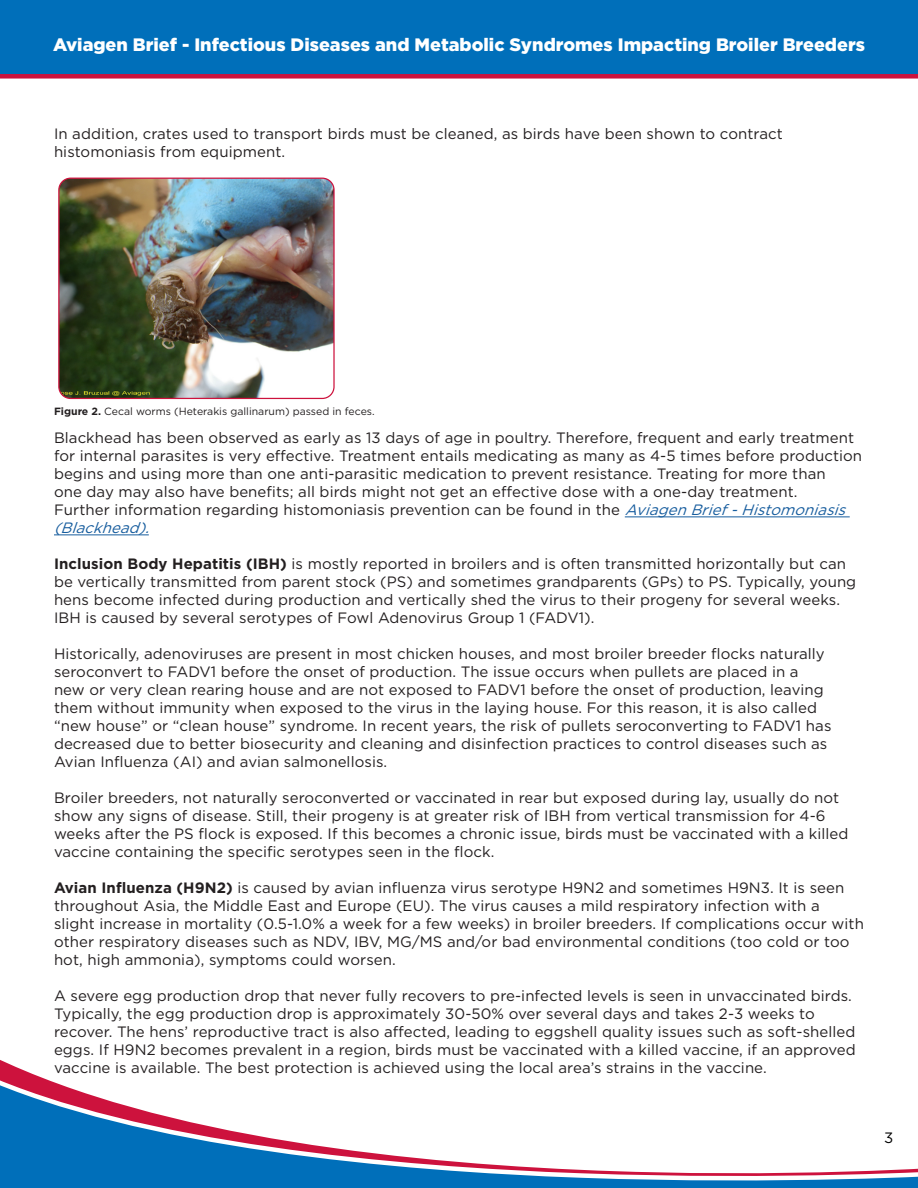
<style>
.page{position:relative;width:918px;height:1188px;background:#fff}
.page>*{position:absolute;margin:0;border:0;box-sizing:border-box;transform-origin:0 0}
.t1{font:900 18px "Gotham";color:#fff}
.t2{font:15px/18px "Gotham";letter-spacing:.005em;color:#231f20}
.t3{font:15px "Gotham";color:#000}
.t4{font:10.5px "Gotham";color:#231f20}
.s1{font-weight:700}
.s2{font-style:italic;color:#175d9e}
</style>
<div class="page">
<svg style="left:0;top:1066px;width:918px;height:122px"></svg>
<div style="left:0;top:0;width:918px;height:79px;background:#006fba"></div>
<hr style="left:625px;top:517px;width:225px;height:1px;background:#175d9e">
<hr style="left:54px;top:535px;width:95px;height:1px;background:#175d9e">
<img style="left:59px;top:178px;width:274px;height:219px">
<div style="left:58px;top:178px;width:277px;height:221px;border:1px solid #cd123d;border-radius:12px"></div>
<p class="t1" style="left:53px;top:33px;width:813px">Aviagen Brief - Infectious Diseases and Metabolic Syndromes Impacting Broiler Breeders</p>
<p class="t2" style="left:54px;top:124px;width:730px">In addition, crates used to transport birds must be cleaned, as birds have been shown to contract histomoniasis from equipment.</p>
<p class="t4" style="left:54px;top:404px;width:322px"><span class="s1">Figure 2.</span> Cecal worms (Heterakis gallinarum) passed in feces.</p>
<p class="t2" style="left:54px;top:429px;width:810px">Blackhead has been observed as early as 13 days of age in poultry. Therefore, frequent and early treatment for internal parasites is very effective. Treatment entails medicating as many as 4-5 times before production begins and using more than one anti-parasitic medication to prevent resistance. Treating for more than<br>one day may also have benefits; all birds might not get an effective dose with a one-day treatment.<br>Further information regarding histomoniasis prevention can be found in the <span class="s2">AviagenBrief-Histomoniasis (Blackhead).</span></p>
<p class="t2" style="left:54px;top:555px;width:804px"><span class="s1">Inclusion Body Hepatitis (IBH)</span> is mostly reported in broilers and is often transmitted horizontally but can be vertically transmitted from parent stock (PS) and sometimes grandparents (GPs) to PS. Typically, young hens become infected during production and vertically shed the virus to their progeny for several weeks.<br>IBH is caused by several serotypes of Fowl Adenovirus Group 1 (FADV1).</p>
<p class="t2" style="left:54px;top:645px;width:779px">Historically, adenoviruses are present in most chicken houses, and most broiler breeder flocks naturally seroconvert to FADV1 before the onset of production. The issue occurs when pullets are placed in a new or very clean rearing house and are not exposed to FADV1 before the onset of production, leaving them without immunity when exposed to the virus in the laying house. For this reason, it is also called “new house” or “clean house” syndrome. In recent years, the risk of pullets seroconverting to FADV1 has decreased due to better biosecurity and cleaning and disinfection practices to control diseases such as Avian Influenza (AI) and avian salmonellosis.</p>
<p class="t2" style="left:54px;top:789px;width:796px">Broiler breeders, not naturally seroconverted or vaccinated in rear but exposed during lay, usually do not show any signs of disease. Still, their progeny is at greater risk of IBH from vertical transmission for 4-6 weeks after the PS flock is exposed. If this becomes a chronic issue, birds must be vaccinated with a killed vaccine containing the specific serotypes seen in the flock.</p>
<p class="t2" style="left:54px;top:879px;width:811px"><span class="s1">Avian Influenza (H9N2)</span> is caused by avian influenza virus serotype H9N2 and sometimes H9N3. It is seen throughout Asia, the Middle East and Europe (EU). The virus causes a mild respiratory infection with a slight increase in mortality (0.5-1.0% a week for a few weeks) in broiler breeders. If complications occur with other respiratory diseases such as NDV, IBV, MG/MS and/or bad environmental conditions (too cold or too hot, high ammonia), symptoms could worsen.</p>
<p class="t2" style="left:54px;top:987px;width:803px">A severe egg production drop that never fully recovers to pre-infected levels is seen in unvaccinated birds.<br>Typically, the egg production drop is approximately 30-50% over several days and takes 2-3 weeks to recover. The hens’ reproductive tract is also affected, leading to eggshell quality issues such as soft-shelled eggs. If H9N2 becomes prevalent in a region, birds must be vaccinated with a killed vaccine, if an approved vaccine is available. The best protection is achieved using the local area’s strains in the vaccine.</p>
<p class="t3" style="left:884px;top:1128px;width:11px">3</p>
</div>
